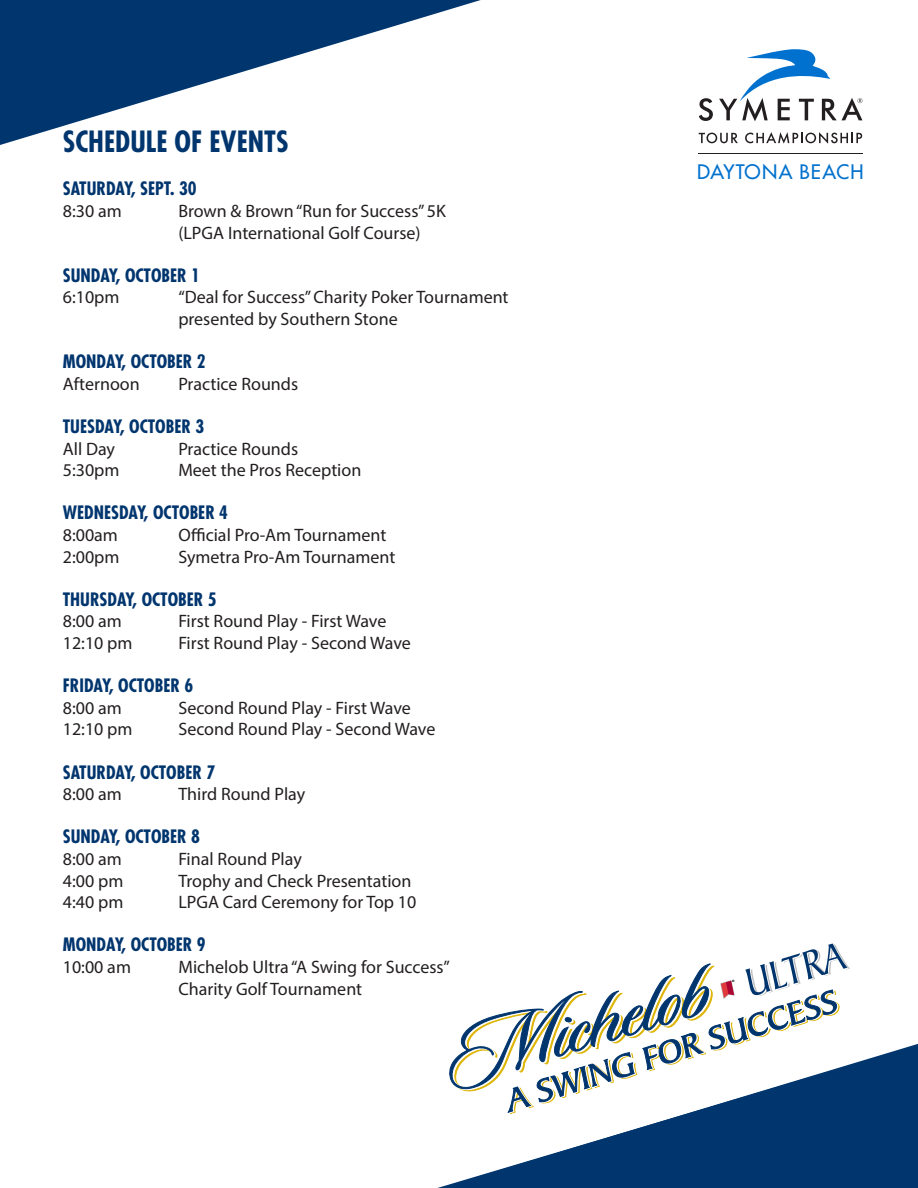
<style>
.page{position:relative;width:918px;height:1188px;background:#fff}
.page>*{position:absolute;margin:0;border:0;box-sizing:border-box;transform-origin:0 0}
.t1{font:700 condensed 28.5px "Futura";color:#00356e}
.t2{font:19.5px "Futura";letter-spacing:.05em;color:#0071ce}
.t3{font:18px/21.6px "Myriad Pro";color:#231f20}
.t4{font:700 condensed 18px "Futura";color:#00356e}
</style>
<div class="page">
<svg style="left:460px;top:944px;width:390px;height:100px"></svg>
<svg style="left:440px;top:1044px;width:478px;height:144px;fill:#00356e"></svg>
<svg style="left:0;top:0;width:481px;height:145px"></svg>
<svg style="left:699px;top:98px;width:14px;height:23px"></svg>
<svg style="left:719px;top:49px;width:143px;height:72px"></svg>
<svg style="left:699px;top:133px;width:39px;height:10px"></svg>
<svg style="left:745px;top:132px;width:117px;height:12px"></svg>
<hr style="left:698px;top:154px;width:164px;height:1px;background:#231f20">
<h1 class="t1" style="left:63px;top:123px;width:227px">SCHEDULE OF EVENTS</h1>
<p class="t4" style="left:63px;top:177px;width:135px">SATURDAY, SEPT. 30</p>
<p class="t3" style="left:63px;top:200px;width:60px">8:30 am</p>
<p class="t3" style="left:178px;top:200px;width:269px">Brown &amp; Brown “Run for Success” 5K (LPGA International Golf Course)</p>
<p class="t4" style="left:63px;top:264px;width:139px">SUNDAY, OCTOBER 1</p>
<p class="t3" style="left:63px;top:286px;width:58px">6:10pm</p>
<p class="t3" style="left:178px;top:286px;width:332px">“Deal for Success” Charity Poker Tournament presented by Southern Stone</p>
<p class="t4" style="left:63px;top:350px;width:144px">MONDAY, OCTOBER 2</p>
<p class="t3" style="left:63px;top:373px;width:78px">Afternoon</p>
<p class="t3" style="left:178px;top:373px;width:121px">Practice Rounds</p>
<p class="t4" style="left:63px;top:415px;width:143px">TUESDAY, OCTOBER 3</p>
<p class="t3" style="left:63px;top:438px;width:54px">All Day</p>
<p class="t3" style="left:178px;top:438px;width:121px">Practice Rounds</p>
<p class="t3" style="left:63px;top:459px;width:58px">5:30pm</p>
<p class="t3" style="left:178px;top:459px;width:185px">Meet the Pros Reception</p>
<p class="t4" style="left:63px;top:501px;width:167px">WEDNESDAY, OCTOBER 4</p>
<p class="t3" style="left:63px;top:524px;width:57px">8:00am</p>
<p class="t3" style="left:178px;top:524px;width:210px">Official Pro-Am Tournament</p>
<p class="t3" style="left:63px;top:546px;width:58px">2:00pm</p>
<p class="t3" style="left:178px;top:546px;width:219px">Symetra Pro-Am Tournament</p>
<p class="t4" style="left:63px;top:588px;width:155px">THURSDAY, OCTOBER 5</p>
<p class="t3" style="left:63px;top:610px;width:60px">8:00 am</p>
<p class="t3" style="left:178px;top:610px;width:210px">First Round Play - First Wave</p>
<p class="t3" style="left:63px;top:632px;width:71px">12:10 pm</p>
<p class="t3" style="left:178px;top:632px;width:234px">First Round Play - Second Wave</p>
<p class="t4" style="left:63px;top:674px;width:132px">FRIDAY, OCTOBER 6</p>
<p class="t3" style="left:63px;top:697px;width:60px">8:00 am</p>
<p class="t3" style="left:178px;top:697px;width:234px">Second Round Play - First Wave</p>
<p class="t3" style="left:63px;top:718px;width:71px">12:10 pm</p>
<p class="t3" style="left:178px;top:718px;width:259px">Second Round Play - Second Wave</p>
<p class="t4" style="left:63px;top:760px;width:154px">SATURDAY, OCTOBER 7</p>
<p class="t3" style="left:63px;top:783px;width:60px">8:00 am</p>
<p class="t3" style="left:178px;top:783px;width:128px">Third Round Play</p>
<p class="t4" style="left:63px;top:825px;width:139px">SUNDAY, OCTOBER 8</p>
<p class="t3" style="left:63px;top:848px;width:60px">8:00 am</p>
<p class="t3" style="left:178px;top:848px;width:125px">Final Round Play</p>
<p class="t3" style="left:63px;top:870px;width:62px">4:00 pm</p>
<p class="t3" style="left:178px;top:870px;width:235px">Trophy and Check Presentation</p>
<p class="t3" style="left:63px;top:891px;width:62px">4:40 pm</p>
<p class="t3" style="left:178px;top:891px;width:240px">LPGA Card Ceremony for Top 10</p>
<p class="t4" style="left:63px;top:933px;width:144px">MONDAY, OCTOBER 9</p>
<p class="t3" style="left:63px;top:956px;width:70px">10:00 am</p>
<p class="t3" style="left:178px;top:956px;width:273px">Michelob Ultra “A Swing for Success”<br>Charity Golf Tournament</p>
<p class="t2" style="left:697px;top:160px;width:168px">DAYTONA BEACH</p>
</div>
